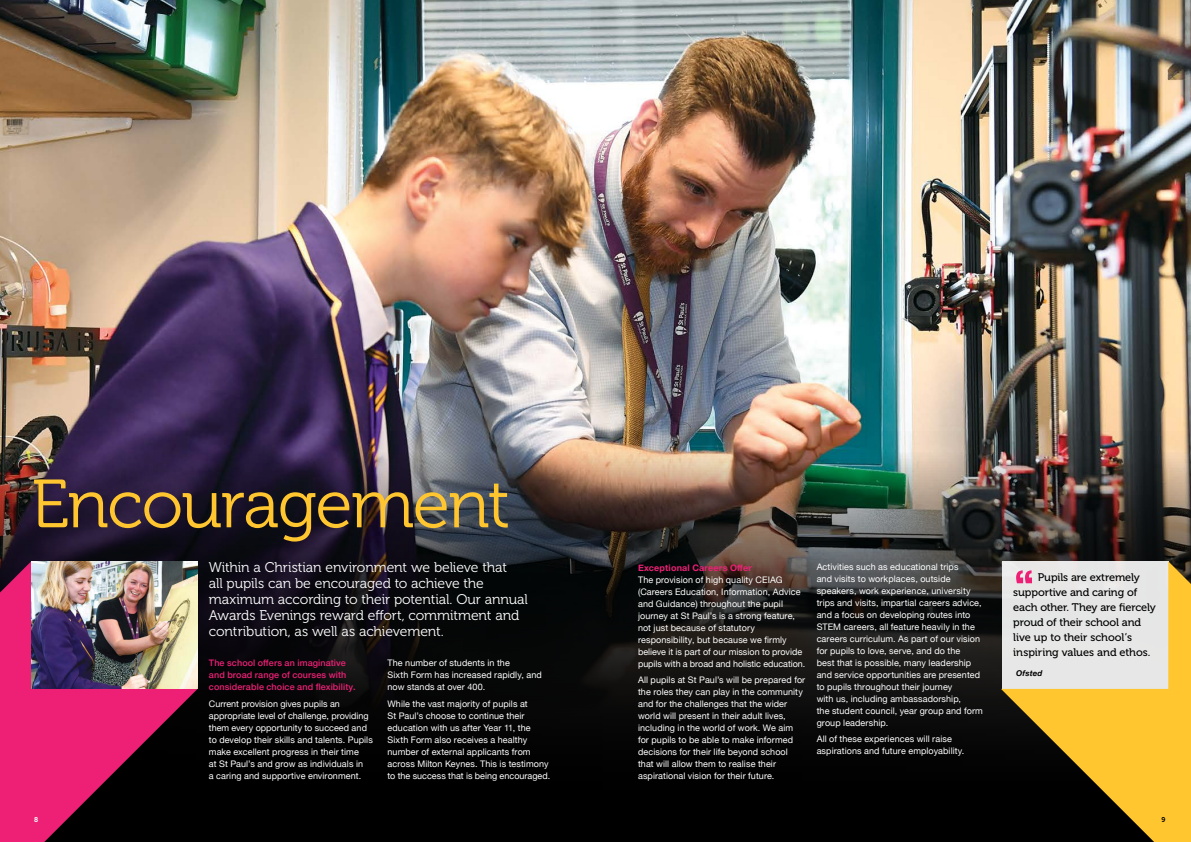
<style>
.page{position:relative;width:1191px;height:842px;background:#fff}
.page>*{position:absolute;margin:0;border:0;box-sizing:border-box;transform-origin:0 0}
.t1{font:68px "Museo 300";letter-spacing:-.025em;color:#ffc62f}
.t2{font:14px/16px "Museo 300";letter-spacing:-.01em;color:#fff}
.t3{font:11px/15px "Museo 500";letter-spacing:-.01em;color:#000}
.t4{font:9px/12px "Helvetica Neue";letter-spacing:.01em;color:#fff}
.t5{font:500 9px/12px "Helvetica Neue";letter-spacing:.01em;color:#ed2076}
.t6{font:700 9px "Helvetica Neue";letter-spacing:.02em;color:#ed2076}
.t7{font:italic 700 8px "Helvetica Neue";letter-spacing:.02em;color:#000}
.t8{font:7px "Museo 700";color:#fff}
.t9{font:7px "Museo 700";color:#000}
</style>
<div class="page">
<img style="left:0;top:0;width:1191px;height:431px">
<img style="left:0;top:431px;width:1191px;height:411px">
<svg style="left:0;top:561px;width:197px;height:281px;background:#99144c"></svg>
<img style="left:31px;top:561px;width:166px;height:128px">
<svg style="left:1001px;top:561px;width:190px;height:281px;background:#bca66d"></svg>
<h1 class="t1" style="left:31px;top:467px;width:480px">Encouragement</h1>
<h2 class="t2" style="left:209px;top:559px;width:320px">Within a Christian environment we believe that<br>all pupils can be encouraged to achieve the maximum according to their potential. Our annual Awards Evenings reward effort, commitment and contribution, as well as achievement.</h2>
<p class="t4" style="left:387px;top:658px;width:156px">The number of students in the<br>Sixth Form has increased rapidly, and now stands at over 400.</p>
<p class="t4" style="left:387px;top:698px;width:164px">While the vast majority of pupils at<br>St Paul’s choose to continue their education with us after Year 11, the Sixth Form also receives a healthy number of external applicants from across Milton Keynes. This is testimony to the success that is being encouraged.</p>
<p class="t5" style="left:209px;top:656px;width:148px">The school offers an imaginative and broad range of courses with considerable choice and flexibility.</p>
<p class="t4" style="left:209px;top:698px;width:165px">Current provision gives pupils an appropriate level of challenge, providing them every opportunity to succeed and to develop their skills and talents. Pupils make excellent progress in their time<br>at St Paul’s and grow as individuals in<br>a caring and supportive environment.</p>
<p class="t8" style="left:34px;top:815px;width:6px">8</p>
<p class="t6" style="left:638px;top:560px;width:115px">Exceptional Careers Offer</p>
<p class="t4" style="left:638px;top:574px;width:169px">The provision of high quality CEIAG (Careers Education, Information, Advice and Guidance) throughout the pupil journey at St Paul’s is a strong feature, not just because of statutory responsibility, but because we firmly believe it is part of our mission to provide pupils with a broad and holistic education.</p>
<p class="t4" style="left:638px;top:674px;width:169px">All pupils at St Paul’s will be prepared for the roles they can play in the community and for the challenges that the wider world will present in their adult lives, including in the world of work. We aim for pupils to be able to make informed decisions for their life beyond school that will allow them to realise their aspirational vision for their future.</p>
<p class="t4" style="left:816px;top:561px;width:168px">Activities such as educational trips<br>and visits to workplaces, outside speakers, work experience, university trips and visits, impartial careers advice, and a focus on developing routes into STEM careers, all feature heavily in the careers curriculum. As part of our vision for pupils to love, serve, and do the<br>best that is possible, many leadership and service opportunities are presented to pupils throughout their journey<br>with us, including ambassadorship,<br>the student council, year group and form group leadership.</p>
<p class="t4" style="left:816px;top:733px;width:149px">All of these experiences will raise aspirations and future employability.</p>
<p class="t3" style="left:1013px;top:570px;width:144px;text-indent:24px">Pupils are extremely supportive and caring of each other. They are fiercely proud of their school and live up to their school’s inspiring values and ethos.</p>
<p class="t7" style="left:1016px;top:667px;width:28px">Ofsted</p>
<p class="t9" style="left:1161px;top:815px;width:6px">9</p>
</div>
